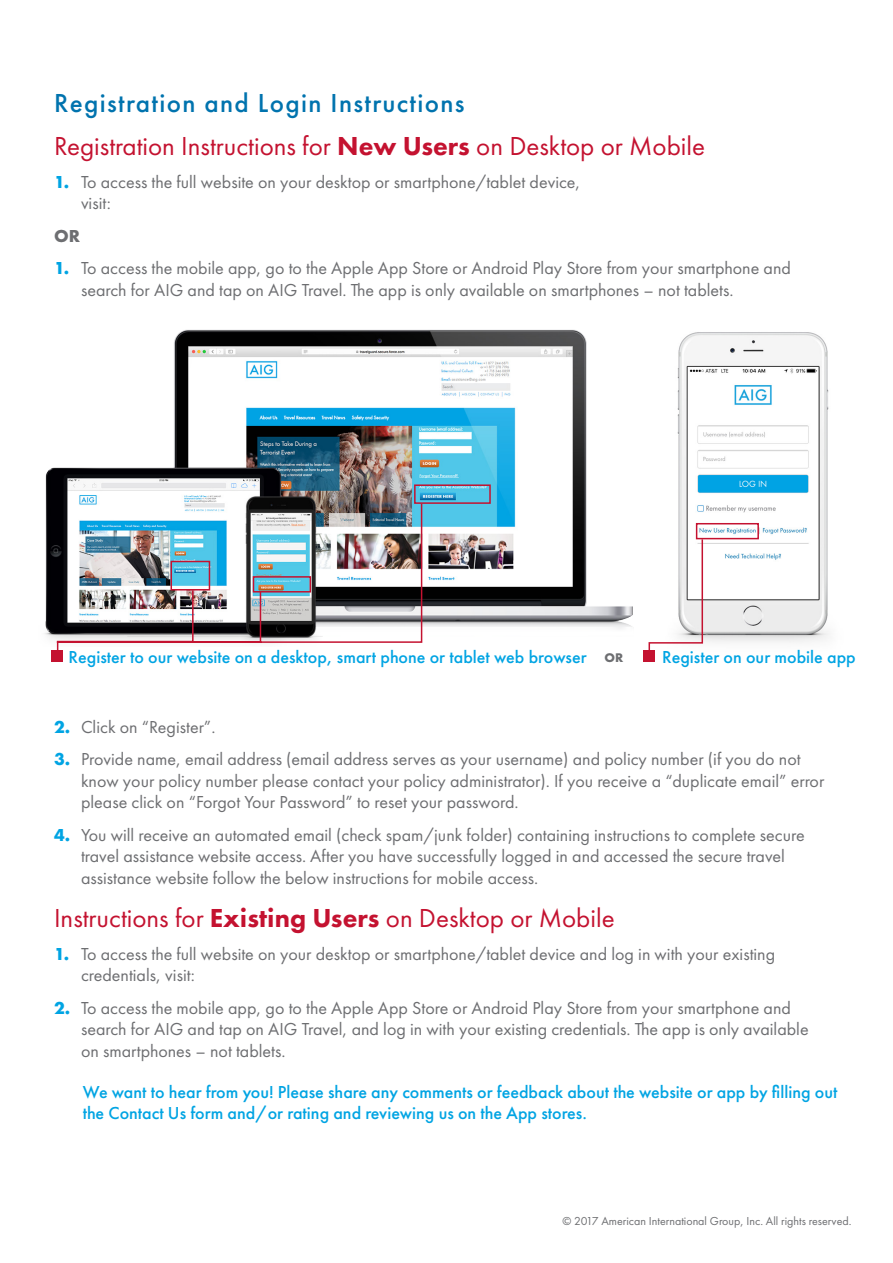
<style>
.page{position:relative;width:893px;height:1263px;background:#fff}
.page>*{position:absolute;margin:0;border:0;box-sizing:border-box;transform-origin:0 0}
.t1{font:27px/43.2px "Futura PT";color:#c41230}
.t2{font:18px/21.6px "Futura PT";color:#6d6e71}
.t3{font:500 18px/21.6px "Futura PT";color:#00a4e3}
.t4{font:700 18px "Futura PT";color:#6d6e71}
.t5{font:12px "Futura PT";color:#6d6e71}
.s1{font-weight:500;color:#0073ae}
.s2{font-weight:800}
.s3{font-weight:700;color:#00a4e3}
.s4{font-weight:700;font-size:13.05px;color:#6d6e71}
</style>
<div class="page">
<img style="left:677px;top:332px;width:152px;height:311px">
<img style="left:45px;top:329px;width:588px;height:310px">
<div style="left:696px;top:523px;width:63px;height:16px;border:2px solid #c41230"></div>
<div style="left:414px;top:484px;width:77px;height:20px;border:2px solid #c41230"></div>
<img style="left:55px;top:502px;width:368px;height:142px">
<div style="left:51px;top:651px;width:12px;height:11px;background:#c41230"></div>
<div style="left:644px;top:651px;width:11px;height:11px;background:#c41230"></div>
<svg style="left:648px;top:538px;width:56px;height:113px"></svg>
<h1 class="t1" style="left:54px;top:81px;width:653px"><span class="s1">Registration and Login Instructions<br></span>Registration Instructions for <span class="s2">New Users</span> on Desktop or Mobile</h1>
<p class="t2" style="left:81px;top:171px;width:501px;text-indent:-27px"><span class="s3">1.</span> To access the full website on your desktop or smartphone/tablet device, visit:</p>
<p class="t4" style="left:54px;top:224px;width:27px">OR</p>
<p class="t2" style="left:81px;top:257px;width:711px;text-indent:-27px"><span class="s3">1.</span> To access the mobile app, go to the Apple App Store or Android Play Store from your smartphone and search for AIG and tap on AIG Travel. The app is only available on smartphones – not tablets.</p>
<p class="t3" style="left:69px;top:646px;width:556px">Register to our website on a desktop, smart phone or tablet web browser <span class="s4">OR</span></p>
<p class="t3" style="left:662px;top:646px;width:195px">Register on our mobile app</p>
<p class="t2" style="left:54px;top:716px;width:163px"><span class="s3">2.</span> Click on “Register”.</p>
<p class="t2" style="left:81px;top:748px;width:745px;text-indent:-27px"><span class="s3">3.</span> Provide name, email address (email address serves as your username) and policy number (if you do not know your policy number please contact your policy administrator). If you receive a “duplicate email” error please click on “Forgot Your Password” to reset your password.</p>
<p class="t2" style="left:81px;top:824px;width:725px;text-indent:-27px"><span class="s3">4.</span> You will receive an automated email (check spam/junk folder) containing instructions to complete secure travel assistance website access. After you have successfully logged in and accessed the secure travel assistance website follow the below instructions for mobile access.</p>
<h1 class="t1" style="left:54px;top:896px;width:562px">Instructions for <span class="s2">Existing Users</span> on Desktop or Mobile</h1>
<p class="t2" style="left:81px;top:943px;width:696px;text-indent:-27px"><span class="s3">1.</span> To access the full website on your desktop or smartphone/tablet device and log in with your existing credentials, visit:</p>
<p class="t2" style="left:81px;top:997px;width:729px;text-indent:-27px"><span class="s3">2.</span> To access the mobile app, go to the Apple App Store or Android Play Store from your smartphone and search for AIG and tap on AIG Travel, and log in with your existing credentials. The app is only available on smartphones – not tablets.</p>
<p class="t3" style="left:83px;top:1081px;width:756px">We want to hear from you! Please share any comments or feedback about the website or app by filling out the Contact Us form and/or rating and reviewing us on the App stores.</p>
<p class="t5" style="left:562px;top:1214px;width:291px">© 2017 American International Group, Inc. All rights reserved.</p>
</div>
